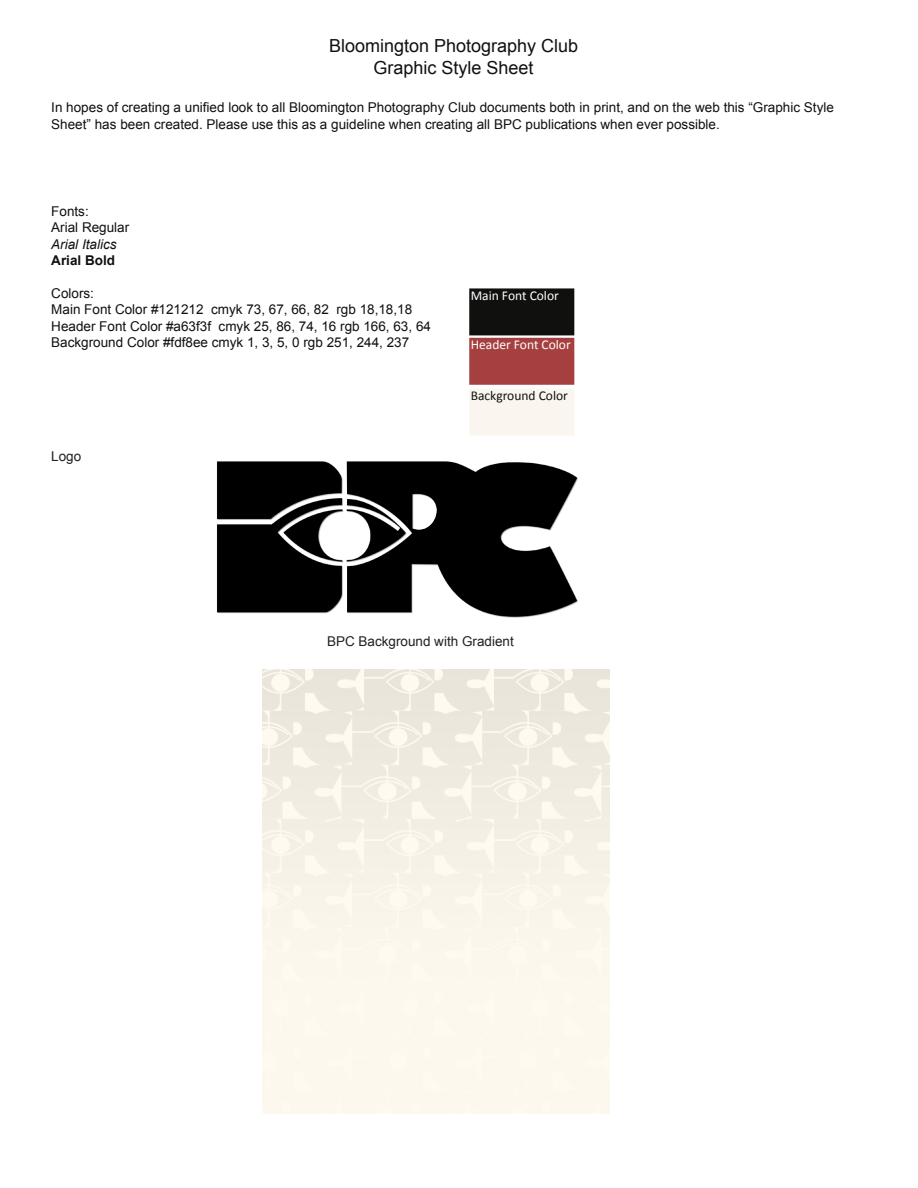
<style>
.page{position:relative;width:918px;height:1188px;background:#fff}
.page>*{position:absolute;margin:0;border:0;box-sizing:border-box;transform-origin:0 0}
.t1{font:18px "Arial";color:#10110f}
.t2{font:13.5px/16.2px "Arial";color:#10110f}
.t3{font:13.5px "Arial";color:#231f20}
.t4{font:13.5px "Calibri";color:#fff}
.t5{font:13.5px "Calibri";color:#10110f}
.t6{font:italic 13.5px "Arial";color:#10110f}
.t7{font:700 13.5px "Arial";color:#10110f}
</style>
<div class="page">
<div style="left:470px;top:289px;width:104px;height:46px;background:#10110f"></div>
<div style="left:469px;top:288px;width:105px;height:47px;border:2px solid #10110f"></div>
<div style="left:470px;top:339px;width:104px;height:45px;background:#a63f40"></div>
<div style="left:469px;top:338px;width:105px;height:47px;border:2px solid #a63f40"></div>
<div style="left:470px;top:389px;width:104px;height:46px;background:#faf6ef"></div>
<img style="left:217px;top:461px;width:361px;height:157px">
<img style="left:262px;top:670px;width:348px;height:443px">
<p class="t1" style="left:329px;top:34px;width:251px">Bloomington Photography Club</p>
<p class="t1" style="left:374px;top:56px;width:162px">Graphic Style Sheet</p>
<p class="t2" style="left:51px;top:100px;width:784px">In hopes of creating a unified look to all Bloomington Photography Club documents both in print, and on the web this “Graphic Style<br>Sheet” has been created. Please use this as a guideline when creating all BPC publications when ever possible.</p>
<p class="t2" style="left:51px;top:203px;width:39px">Fonts:</p>
<p class="t2" style="left:51px;top:220px;width:80px">Arial Regular</p>
<p class="t6" style="left:51px;top:235px;width:67px">Arial Italics</p>
<p class="t7" style="left:51px;top:251px;width:65px">Arial Bold</p>
<p class="t2" style="left:51px;top:286px;width:44px">Colors:</p>
<p class="t2" style="left:51px;top:302px;width:362px">Main Font Color #121212 cmyk 73, 67, 66, 82 rgb 18,18,18</p>
<p class="t2" style="left:51px;top:318px;width:381px">Header Font Color #a63f3f cmyk 25, 86, 74, 16 rgb 166, 63, 64</p>
<p class="t2" style="left:51px;top:334px;width:359px">Background Color #fdf8ee cmyk 1, 3, 5, 0 rgb 251, 244, 237</p>
<p class="t3" style="left:51px;top:447px;width:32px">Logo</p>
<p class="t4" style="left:471px;top:287px;width:90px">Main Font Color</p>
<p class="t4" style="left:471px;top:336px;width:102px">Header Font Color</p>
<p class="t5" style="left:471px;top:387px;width:99px">Background Color</p>
<p class="t3" style="left:327px;top:633px;width:188px">BPC Background with Gradient</p>
</div>
